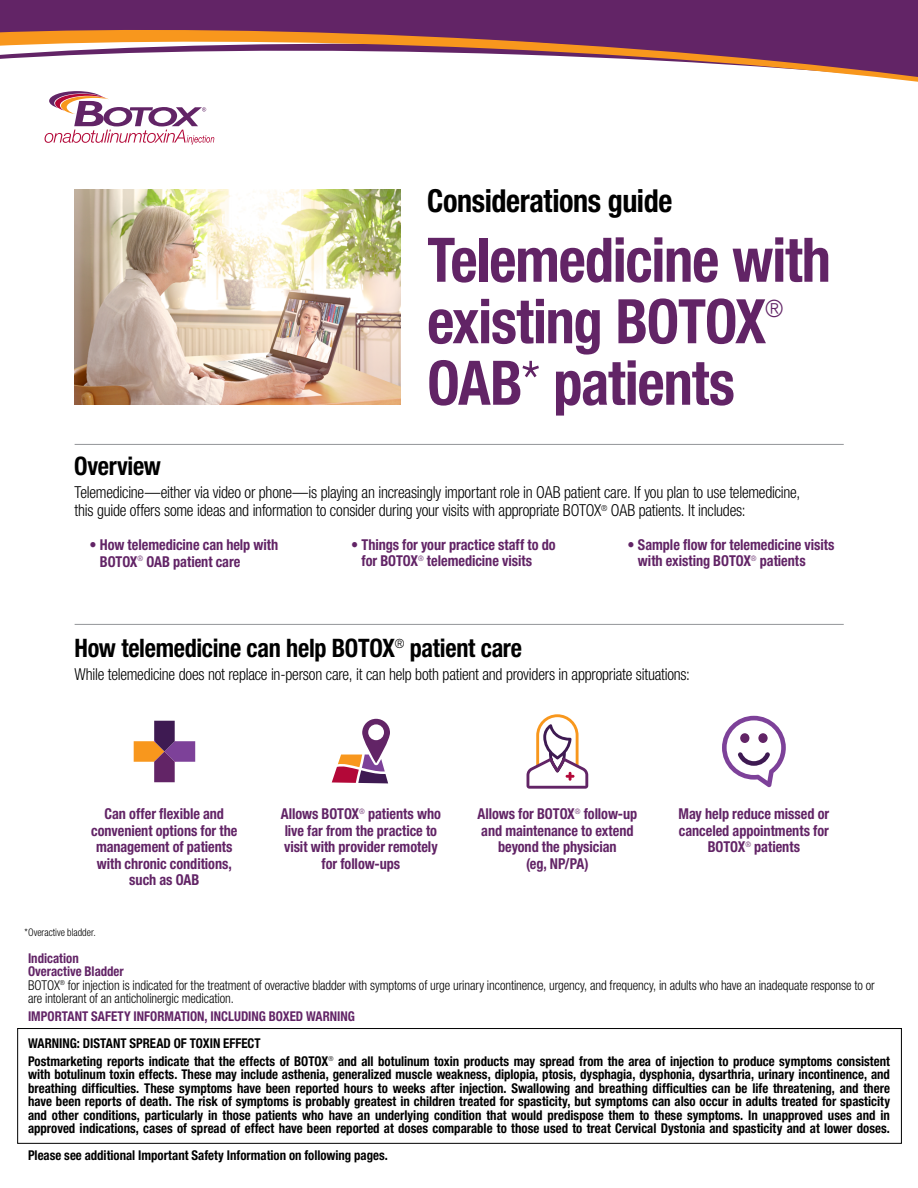
<style>
.page{position:relative;width:918px;height:1188px;background:#fff}
.page>*{position:absolute;margin:0;border:0;box-sizing:border-box;transform-origin:0 0}
.t1{font:700 condensed 61.5px/61.5px "Helvetica Neue LT Std";letter-spacing:-.02em;color:#622466;scale:.95 1}
.t2{font:700 condensed 31.8px "Helvetica Neue LT Std";letter-spacing:-.015em;color:#000;scale:.95 1}
.t3{font:700 condensed 25.5px "Helvetica Neue LT Std";letter-spacing:-.01em;color:#000;scale:.95 1}
.t4{font:300 condensed 24px "Helvetica Neue LT Std";color:#622466;scale:.95 1}
.t5{font:300 condensed 16.5px/18px "Helvetica Neue LT Std";letter-spacing:-.015em;color:#000;scale:.95 1}
.t6{font:700 condensed 15px/16.5px "Helvetica Neue LT Std";letter-spacing:-.005em;color:#622466;text-align:center;scale:.95 1}
.t7{font:700 condensed 13.5px/13.5px "Helvetica Neue LT Std";color:#000;scale:.95 1}
.t8{font:300 condensed 13.5px/13.5px "Helvetica Neue LT Std";letter-spacing:-.005em;color:#000;scale:.95 1}
.t9{font:700 condensed 13.5px "Helvetica Neue LT Std";color:#622466;scale:.95 1}
.t10{font:300 condensed 10.5px "Helvetica Neue LT Std";color:#000;scale:.95 1}
.s1{font-weight:300}
.s2{font-weight:700;color:#622466}
</style>
<div class="page">
<div style="left:0;top:0;width:918px;height:82px;background:#622466"></div>
<svg style="left:0;top:30px;width:511px;height:11px;fill:#f8971d"></svg>
<svg style="left:0;top:41px;width:918px;height:104px"></svg>
<div style="left:17px;top:1028px;width:885px;height:116px;border:1px solid #000"></div>
<img style="left:75px;top:189px;width:326px;height:216px">
<hr style="left:75px;top:624px;width:769px;height:1px;background:#939598">
<svg style="left:134px;top:721px;width:61px;height:61px"></svg>
<hr style="left:75px;top:444px;width:769px;height:1px;background:#939598">
<svg style="left:722px;top:716px;width:64px;height:71px"></svg>
<svg style="left:527px;top:714px;width:61px;height:75px"></svg>
<svg style="left:332px;top:719px;width:58px;height:64px"></svg>
<h2 class="t2" style="left:427px;top:181px;width:260px">Considerations guide</h2>
<h1 class="t1" style="left:427px;top:228px;width:426px">Telemedicine with existing BOTOX</h1>
<h3 class="t4" style="left:765px;top:295px;width:21px">®</h3>
<h3 class="t3" style="left:74px;top:451px;width:93px">Overview</h3>
<h1 class="t1" style="left:427px;top:351px;width:325px">OAB<span class="s1">*</span> patients</h1>
<p class="t5" style="left:75px;top:483px;width:765px">Telemedicine—either via video or phone—is playing an increasingly important role in OAB patient care. If you plan to use telemedicine, this guide offers some ideas and information to consider during your visits with appropriate BOTOX<sup>®</sup> OAB patients. It includes:</p>
<p class="t6" style="left:362px;top:536px;width:206px;text-align:left;text-indent:-11px">• Things for your practice staff to do for BOTOX<sup>®</sup> telemedicine visits</p>
<p class="t6" style="left:100px;top:536px;width:189px;text-align:left;text-indent:-11px">• How telemedicine can help with<br>BOTOX<sup>®</sup> OAB patient care</p>
<p class="t6" style="left:638px;top:536px;width:208px;text-align:left;text-indent:-11px">• Sample flow for telemedicine visits with existing BOTOX<sup>®</sup> patients</p>
<h3 class="t3" style="left:75px;top:632px;width:473px">How telemedicine can help BOTOX<sup>®</sup> patient care</h3>
<p class="t5" style="left:75px;top:665px;width:649px">While telemedicine does not replace in-person care, it can help both patient and providers in appropriate situations:</p>
<p class="t6" style="left:91px;top:806px;width:155px">Can offer flexible and convenient options for the management of patients with chronic conditions, such as OAB</p>
<p class="t6" style="left:679px;top:806px;width:160px">May help reduce missed or canceled appointments for<br>BOTOX<sup>®</sup> patients</p>
<p class="t6" style="left:281px;top:806px;width:170px">Allows BOTOX<sup>®</sup> patients who live far from the practice to visit with provider remotely for follow-ups</p>
<p class="t6" style="left:478px;top:806px;width:170px">Allows for BOTOX<sup>®</sup> follow-up and maintenance to extend beyond the physician<br>(eg, NP/PA)</p>
<p class="t10" style="left:25px;top:926px;width:76px">*Overactive bladder.</p>
<p class="t8" style="left:28px;top:951px;width:893px"><span class="s2">Indication<br>Overactive Bladder<br></span>BOTOX<sup>®</sup> for injection is indicated for the treatment of overactive bladder with symptoms of urge urinary incontinence, urgency, and frequency, in adults who have an inadequate response to or are intolerant of an anticholinergic medication.</p>
<p class="t9" style="left:28px;top:1008px;width:346px">IMPORTANT SAFETY INFORMATION, INCLUDING BOXED WARNING</p>
<p class="t7" style="left:28px;top:1034px;width:909px;line-height:17.9px">WARNING: DISTANT SPREAD OF TOXIN EFFECT<br>Postmarketing reports indicate that the effects of BOTOX<sup>®</sup> and all botulinum toxin products may spread from the area of injection to produce symptoms consistent</p>
<p class="t7" style="left:28px;top:1067px;width:909px;text-align:justify">with botulinum toxin effects. These may include asthenia, generalized muscle weakness, diplopia, ptosis, dysphagia, dysphonia, dysarthria, urinary incontinence, and breathing difficulties. These symptoms have been reported hours to weeks after injection. Swallowing and breathing difficulties can be life threatening, and there have been reports of death. The risk of symptoms is probably greatest in children treated for spasticity, but symptoms can also occur in adults treated for spasticity and other conditions, particularly in those patients who have an underlying condition that would predispose them to these symptoms. In unapproved uses and in approved indications, cases of spread of effect have been reported at doses comparable to those used to treat Cervical Dystonia and spasticity and at lower doses.</p>
<p class="t7" style="left:28px;top:1148px;width:380px">Please see additional Important Safety Information on following pages.</p>
</div>
